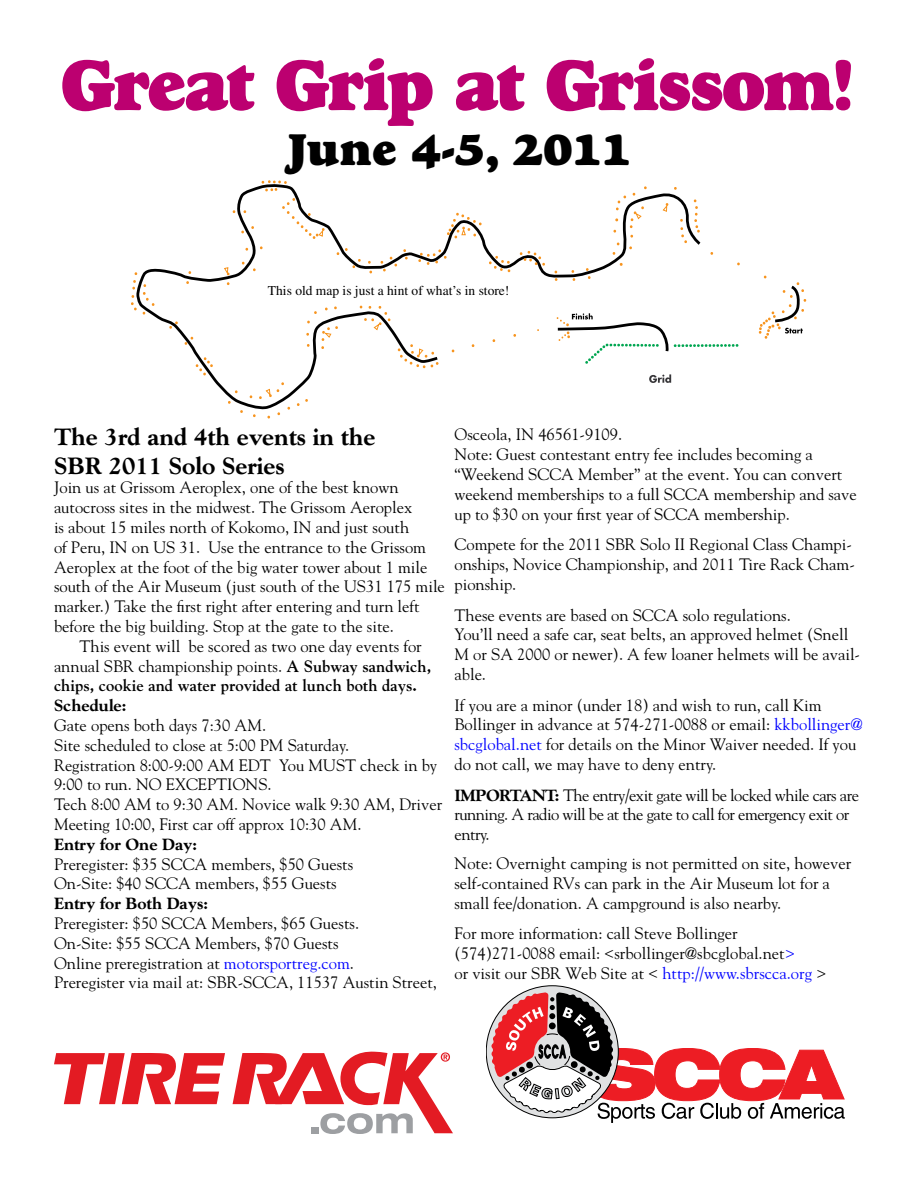
<style>
.page{position:relative;width:918px;height:1188px;background:#fff}
.page>*{position:absolute;margin:0;border:0;box-sizing:border-box;transform-origin:0 0}
.t1{font:72px "Goudy Heavyface";letter-spacing:-.045em;color:#bc0070}
.t2{font:45px "Goudy Heavyface";color:#000}
.t3{font:800 24px/28.8px "Goudy";color:#000}
.t4{font:16.5px/19.8px "Goudy";color:#000}
.t5{font:16.5px/19.8px "Goudy";letter-spacing:-.03em;color:#000}
.t6{font:800 16.5px "Goudy";color:#000}
.t7{font:13.5px "Times";color:#000}
.s1{font-weight:700}
.s2{color:#00f}
.s3{font-weight:800}
</style>
<div class="page">
<svg style="left:491px;top:992px;width:354px;height:131px"></svg>
<svg style="left:54px;top:1053px;width:171px;height:51px"></svg>
<svg style="left:233px;top:1052px;width:220px;height:82px"></svg>
<svg style="left:144px;top:185px;width:622px;height:222px"></svg>
<svg style="left:758px;top:276px;width:48px;height:63px"></svg>
<svg style="left:710px;top:252px;width:4px;height:3px"></svg>
<svg style="left:680px;top:219px;width:7px;height:24px"></svg>
<svg style="left:693px;top:199px;width:7px;height:34px"></svg>
<svg style="left:612px;top:186px;width:35px;height:19px"></svg>
<svg style="left:282px;top:198px;width:43px;height:7px"></svg>
<svg style="left:261px;top:180px;width:26px;height:11px"></svg>
<svg style="left:188px;top:271px;width:4px;height:3px"></svg>
<svg style="left:131px;top:272px;width:24px;height:43px"></svg>
<svg style="left:169px;top:321px;width:9px;height:8px"></svg>
<svg style="left:195px;top:357px;width:18px;height:18px"></svg>
<svg style="left:249px;top:396px;width:59px;height:22px"></svg>
<svg style="left:184px;top:337px;width:10px;height:8px"></svg>
<svg style="left:668px;top:313px;width:74px;height:53px"></svg>
<svg style="left:223px;top:205px;width:445px;height:191px"></svg>
<h1 class="t1" style="left:61px;top:41px;width:798px">Great Grip at Grissom!</h1>
<h2 class="t2" style="left:287px;top:122px;width:345px">June 4-5, 2011</h2>
<p class="t7" style="left:268px;top:283px;width:243px">This old map is just a hint of what’s in store!</p>
<h3 class="t3" style="left:54px;top:422px;width:323px">The 3rd and 4th events in the<br>SBR 2011 Solo Series</h3>
<p class="t4" style="left:54px;top:477px;width:392px">Join us at Grissom Aeroplex, one of the best known autocross sites in the midwest. The Grissom Aeroplex<br>is about 15 miles north of Kokomo, IN and just south<br>of Peru, IN on US 31. Use the entrance to the Grissom Aeroplex at the foot of the big water tower about 1 mile south of the Air Museum (just south of the US31 175 mile marker.) Take the first right after entering and turn left before the big building. Stop at the gate to the site.</p>
<p class="t4" style="left:54px;top:636px;width:379px;text-indent:25px">This event will be scored as two one day events for annual SBR championship points. <span class="s1">A Subway sandwich, chips, cookie and water provided at lunch both days.</span></p>
<p class="t6" style="left:54px;top:696px;width:74px">Schedule:</p>
<p class="t4" style="left:54px;top:715px;width:390px">Gate opens both days 7:30 AM.<br>Site scheduled to close at 5:00 PM Saturday.<br>Registration 8:00-9:00 AM EDT You MUST check in by 9:00 to run. NO EXCEPTIONS.<br>Tech 8:00 AM to 9:30 AM. Novice walk 9:30 AM, Driver Meeting 10:00, First car off approx 10:30 AM.</p>
<p class="t6" style="left:54px;top:835px;width:145px">Entry for One Day:</p>
<p class="t4" style="left:54px;top:853px;width:301px">Preregister: $35 SCCA members, $50 Guests<br>On-Site: $40 SCCA members, $55 Guests</p>
<p class="t6" style="left:54px;top:894px;width:156px">Entry for Both Days:</p>
<p class="t4" style="left:54px;top:913px;width:385px">Preregister: $50 SCCA Members, $65 Guests.<br>On-Site: $55 SCCA Members, $70 Guests<br>Online preregistration at <span class="s2">motorsportreg.com</span>.<br>Preregister via mail at: SBR-SCCA, 11537 Austin Street,</p>
<p class="t4" style="left:455px;top:424px;width:404px">Osceola, IN 46561-9109.<br>Note: Guest contestant entry fee includes becoming a “Weekend SCCA Member” at the event. You can convert weekend memberships to a full SCCA membership and save up to $30 on your first year of SCCA membership.</p>
<p class="t4" style="left:455px;top:534px;width:402px">Compete for the 2011 SBR Solo II Regional Class Champi&shy;onships, Novice Championship, and 2011 Tire Rack Cham&shy;pionship.</p>
<p class="t4" style="left:455px;top:604px;width:407px">These events are based on SCCA solo regulations.<br>You’ll need a safe car, seat belts, an approved helmet (Snell M or SA 2000 or newer). A few loaner helmets will be avail&shy;able.</p>
<p class="t4" style="left:455px;top:694px;width:410px">If you are a minor (under 18) and wish to run, call Kim Bollinger in advance at 574-271-0088 or email: <span class="s2">kkbollinger@ sbcglobal.net</span> for details on the Minor Waiver needed. If you do not call, we may have to deny entry.</p>
<p class="t5" style="left:455px;top:784px;width:406px"><span class="s3">IMPORTANT:</span> The entry/exit gate will be locked while cars are running. A radio will be at the gate to call for emergency exit or entry.</p>
<p class="t4" style="left:455px;top:853px;width:398px">Note: Overnight camping is not permitted on site, however self-contained RVs can park in the Air Museum lot for a small fee/donation. A campground is also nearby.</p>
<p class="t4" style="left:455px;top:923px;width:373px">For more information: call Steve Bollinger (574)271-0088 email: &lt;srbollinger@sbcglobal.net<span class="s2">&gt;<br></span>or visit our SBR Web Site at &lt; <span class="s2">http://www.sbrscca.org</span> &gt;</p>
</div>
